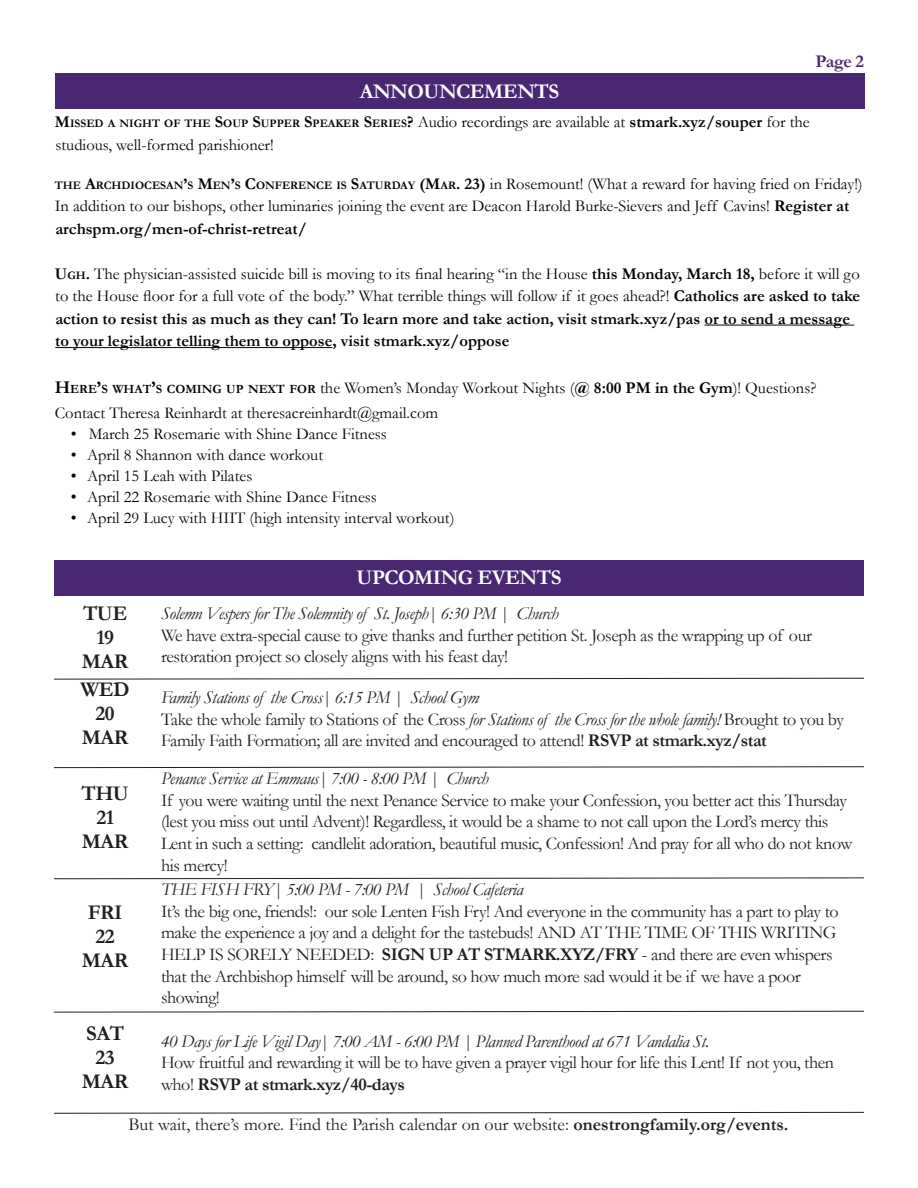
<style>
.page{position:relative;width:918px;height:1188px;background:#fff}
.page>*{position:absolute;margin:0;border:0;box-sizing:border-box;transform-origin:0 0}
.t1{font:700 21px/24px "Garamond";letter-spacing:-.025em;color:#231f20;text-align:center}
.t2{font:700 21px "Garamond";letter-spacing:-.025em;color:#fff}
.t3{font:18px/21.6px "Garamond";letter-spacing:-.025em;color:#231f20}
.t4{font:italic 18px "Garamond";letter-spacing:-.025em;color:#231f20}
.t5{font:18px "Garamond";color:#231f20}
.t6{font:700 18px "Garamond";color:#492772}
.t7{font:16.5px/22.5px "Garamond";color:#040503}
.t8{font:700 16.5px/22.5px "Garamond";color:#040503}
.t9{font:700 11.55px "Garamond";color:#040503}
.s1{font-size:16.5px}
.s2{font-weight:400;font-size:16.5px}
.s3{font-weight:700;font-size:11.55px}
.s4{font-weight:700}
.s5{font-style:inherit}
.s6{font-size:11.55px}
.s7{font-weight:400}
.s8{font-weight:700;font-size:18px}
.s9{font-weight:700;font-size:12.6px}
.s10{font-style:italic}
</style>
<div class="page">
<div style="left:55px;top:73px;width:809px;height:36px;background:#492772"></div>
<div style="left:54px;top:560px;width:810px;height:35px;background:#492772"></div>
<svg style="left:54px;top:1112px;width:810px;height:2px"></svg>
<hr style="left:705px;top:325px;width:149px;height:1px;background:#040503">
<hr style="left:55px;top:347px;width:277px;height:1px;background:#040503">
<svg style="left:54px;top:877px;width:810px;height:3px"></svg>
<svg style="left:54px;top:766px;width:810px;height:2px"></svg>
<svg style="left:54px;top:677px;width:810px;height:3px"></svg>
<svg style="left:54px;top:1010px;width:810px;height:3px"></svg>
<p class="t2" style="left:360px;top:77px;width:201px">ANNOUNCEMENTS</p>
<p class="t6" style="left:816px;top:49px;width:50px">Page 2</p>
<p class="t9" style="left:55px;top:116px;width:756px"><span class="s1">M</span>ISSED A NIGHT OF THE <span class="s1">S</span>OUP <span class="s1">S</span>UPPER <span class="s1">S</span>PEAKER <span class="s1">S</span>ERIES<span class="s1">?</span> <span class="s2">Audio recordings are available at</span> <span class="s1">stmark.xyz/souper</span> <span class="s2">for the</span></p>
<p class="t7" style="left:55px;top:133px;width:220px">studious, well-formed parishioner!</p>
<p class="t7" style="left:55px;top:172px;width:810px"><span class="s3">THE</span> <span class="s4">A</span><span class="s3">RCHDIOCESAN</span><span class="s4">’</span><span class="s3">S</span> <span class="s4">M</span><span class="s3">EN</span><span class="s4">’</span><span class="s3">S</span> <span class="s4">C</span><span class="s3">ONFERENCE IS</span> <span class="s4">S</span><span class="s3">ATURDAY</span> <span class="s4">(M</span><span class="s3">AR</span><span class="s4">. 23)</span> in Rosemount! (What a reward for having fried on Friday!)<br>In addition to our bishops, other luminaries joining the event are Deacon Harold Burke-Sievers and Jeff Cavins! <span class="s4">Register at archspm.org/men-of-christ-retreat/</span></p>
<p class="t8" style="left:55px;top:262px;width:807px"><span class="s5">U</span><span class="s6">GH</span><span class="s5">.</span> <span class="s7">The physician-assisted suicide bill is moving to its final hearing “in the House</span> this Monday, March 18, <span class="s7">before it will go to the House floor for a full vote of the body.” What terrible things will follow if it goes ahead?!</span> Catholics are asked to take action to resist this as much as they can! To learn more and take action, visit stmark.xyz/pas or to send a message to your legislator telling them to oppose, visit stmark.xyz/oppose</p>
<p class="t7" style="left:55px;top:374px;width:763px;line-height:25.5px"><span class="s8">H</span><span class="s9">ERE</span><span class="s8">’</span><span class="s9">S WHAT</span><span class="s8">’</span><span class="s9">S COMING UP NEXT FOR</span> the Women’s Monday Workout Nights (<span class="s4">@ 8:00 PM in the Gym</span>)! Questions?<br>Contact Theresa Reinhardt at theresacreinhardt@gmail.com</p>
<p class="t7" style="left:71px;top:422px;width:318px">• March 25 Rosemarie with Shine Dance Fitness</p>
<p class="t7" style="left:71px;top:443px;width:254px">• April 8 Shannon with dance workout</p>
<p class="t7" style="left:71px;top:464px;width:183px">• April 15 Leah with Pilates</p>
<p class="t7" style="left:71px;top:485px;width:308px">• April 22 Rosemarie with Shine Dance Fitness</p>
<p class="t7" style="left:71px;top:507px;width:385px">• April 29 Lucy with HIIT (high intensity interval workout)</p>
<p class="t1" style="left:82px;top:601px;width:48px">TUE<br>19<br>MAR</p>
<p class="t1" style="left:81px;top:678px;width:51px">WED<br>20<br>MAR</p>
<p class="t1" style="left:81px;top:781px;width:49px">THU<br>21<br>MAR</p>
<p class="t1" style="left:82px;top:901px;width:48px">FRI<br>22<br>MAR</p>
<p class="t1" style="left:82px;top:1021px;width:48px">SAT<br>23<br>MAR</p>
<p class="t2" style="left:357px;top:563px;width:206px">UPCOMING EVENTS</p>
<p class="t4" style="left:161px;top:601px;width:399px">Solemn Vespers for The Solemnity of St. Joseph| 6:30 PM | Church</p>
<p class="t3" style="left:161px;top:624px;width:652px">We have extra-special cause to give thanks and further petition St. Joseph as the wrapping up of our restoration project so closely aligns with his feast day!</p>
<p class="t3" style="left:161px;top:686px;width:684px"><span class="s10">Family Stations of the Cross| 6:15 PM | School Gym<br></span>Take the whole family to Stations of the Cross <span class="s10">for Stations of the Cross for the whole family!</span> Brought to you by<br>Family Faith Formation; all are invited and encouraged to attend! <span class="s4">RSVP at stmark.xyz/stat</span></p>
<p class="t4" style="left:161px;top:766px;width:329px">Penance Service at Emmaus| 7:00 - 8:00 PM | Church</p>
<p class="t3" style="left:161px;top:789px;width:693px">If you were waiting until the next Penance Service to make your Confession, you better act this Thursday (lest you miss out until Advent)! Regardless, it would be a shame to not call upon the Lord’s mercy this Lent in such a setting: candlelit adoration, beautiful music, Confession! And pray for all who do not know his mercy!</p>
<p class="t4" style="left:161px;top:877px;width:364px">THE FISH FRY| 5:00 PM - 7:00 PM | School Cafeteria</p>
<p class="t3" style="left:161px;top:900px;width:679px">It’s the big one, friends!: our sole Lenten Fish Fry! And everyone in the community has a part to play to make the experience a joy and a delight for the tastebuds! AND AT THE TIME OF THIS WRITING HELP IS SORELY NEEDED: <span class="s4">SIGN UP AT STMARK.XYZ/FRY</span> - and there are even whispers that the Archbishop himself will be around, so how much more sad would it be if we have a poor showing!</p>
<p class="t4" style="left:161px;top:1029px;width:550px">40 Days for Life Vigil Day| 7:00 AM - 6:00 PM | Planned Parenthood at 671 Vandalia St.</p>
<p class="t3" style="left:161px;top:1051px;width:675px">How fruitful and rewarding it will be to have given a prayer vigil hour for life this Lent! If not you, then who! <span class="s4">RSVP at stmark.xyz/40-days</span></p>
<p class="t5" style="left:128px;top:1113px;width:662px">But wait, there’s more. Find the Parish calendar on our website: <span class="s4">onestrongfamily.org/events.</span></p>
</div>
